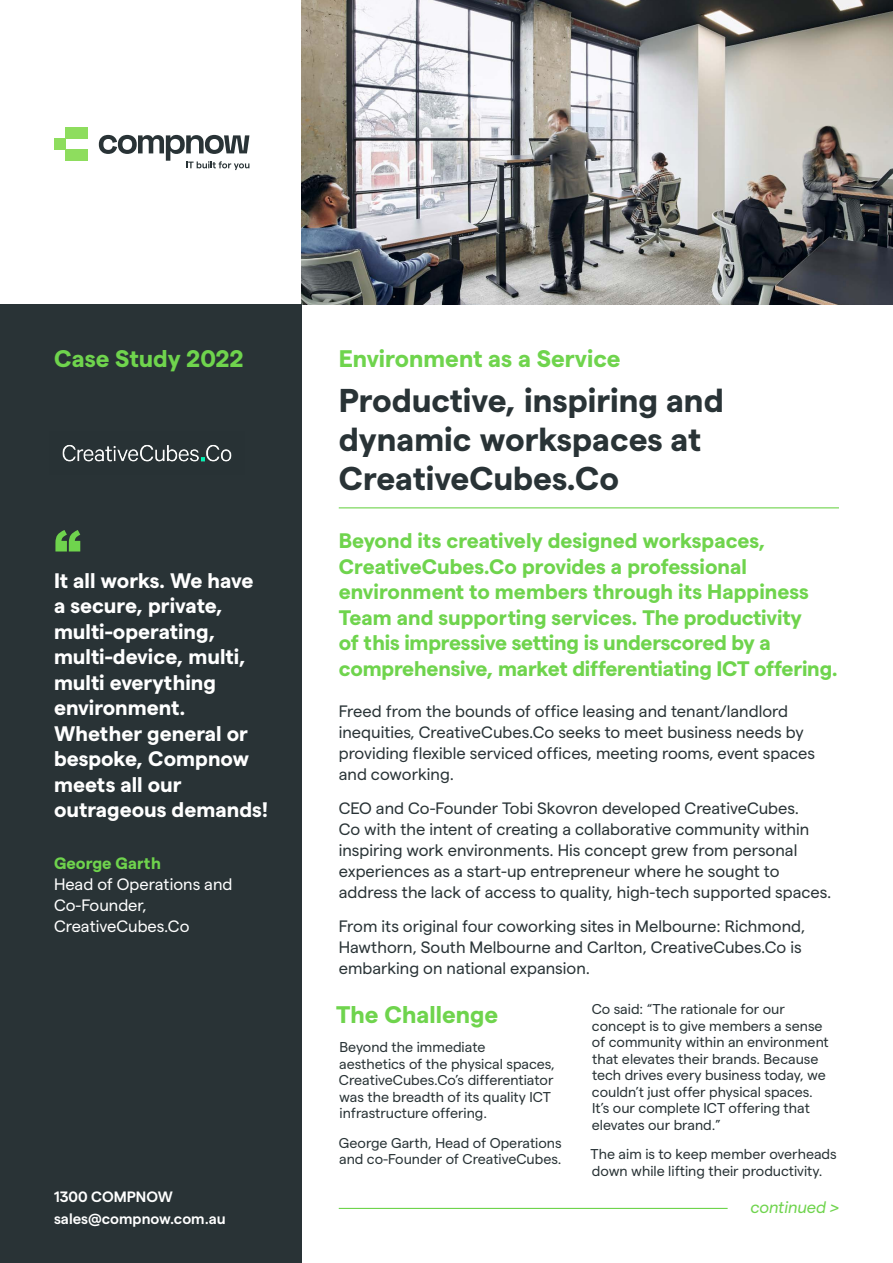
<style>
.page{position:relative;width:893px;height:1263px;background:#fff}
.page>*{position:absolute;margin:0;border:0;box-sizing:border-box;transform-origin:0 0}
.t1{font:700 33px/39px "Matter";color:#293336}
.t2{font:700 24px "Matter";color:#6fd44d}
.t3{font:700 21px/25.5px "Matter";letter-spacing:-.005em;color:#6fd44d}
.t4{font:700 21px/25.5px "Matter";color:#fff}
.t5{font:16.5px/21px "Matter";color:#293336}
.t6{font:16.5px/21px "Matter";color:#fff}
.t7{font:700 16.5px "Matter";color:#6fd44d}
.t8{font:italic 16.5px "Matter";color:#6fd44d}
.t9{font:600 15px/22.5px "Matter";color:#fff}
.t10{font:14.25px/16.5px "Matter";color:#293336}
</style>
<div class="page">
<img style="left:301px;top:0;width:592px;height:304px">
<div style="left:0;top:304px;width:301px;height:959px;background:#293336"></div>
<svg style="left:55px;top:530px;width:25px;height:21px"></svg>
<hr style="left:339px;top:1208px;width:389px;height:1px;background:#6fd44d">
<hr style="left:339px;top:507px;width:500px;height:1px;background:#6fd44d">
<img style="left:62px;top:445px;width:170px;height:17px">
<div style="left:66px;top:128px;width:22px;height:11px;background:#8edd5e"></div>
<div style="left:66px;top:150px;width:22px;height:11px;background:#8edd5e"></div>
<div style="left:55px;top:139px;width:11px;height:11px;background:#8edd5e"></div>
<svg style="left:99px;top:135px;width:150px;height:35px"></svg>
<h2 class="t2" style="left:54px;top:340px;width:191px">Case Study 2022</h2>
<p class="t4" style="left:54px;top:566px;width:216px">It all works. We have a secure, private, multi-operating, multi-device, multi, multi everything environment.<br>Whether general or bespoke, Compnow meets all our outrageous demands!</p>
<p class="t7" style="left:54px;top:851px;width:108px">George Garth</p>
<p class="t6" style="left:54px;top:872px;width:180px">Head of Operations and<br>Co-Founder,<br>CreativeCubes.Co</p>
<h2 class="t2" style="left:339px;top:340px;width:283px">Environment as a Service</h2>
<h1 class="t1" style="left:339px;top:378px;width:386px">Productive, inspiring and dynamic workspaces at<br>CreativeCubes.Co</h1>
<p class="t3" style="left:339px;top:526px;width:501px">Beyond its creatively designed workspaces, CreativeCubes.Co provides a professional environment to members through its Happiness Team and supporting services. The productivity<br>of this impressive setting is underscored by a comprehensive, market differentiating ICT offering.</p>
<p class="t5" style="left:339px;top:699px;width:478px">Freed from the bounds of office leasing and tenant/landlord inequities, CreativeCubes.Co seeks to meet business needs by providing flexible serviced offices, meeting rooms, event spaces and coworking.</p>
<p class="t5" style="left:339px;top:796px;width:494px">CEO and Co-Founder Tobi Skovron developed CreativeCubes.<br>Co with the intent of creating a collaborative community within inspiring work environments. His concept grew from personal experiences as a start-up entrepreneur where he sought to address the lack of access to quality, high-tech supported spaces.</p>
<p class="t5" style="left:339px;top:914px;width:468px">From its original four coworking sites in Melbourne: Richmond,<br>Hawthorn, South Melbourne and Carlton, CreativeCubes.Co is embarking on national expansion.</p>
<h2 class="t2" style="left:336px;top:997px;width:164px">The Challenge</h2>
<p class="t10" style="left:339px;top:1038px;width:217px">Beyond the immediate<br>aesthetics of the physical spaces,<br>CreativeCubes.Co’s differentiator was the breadth of its quality ICT infrastructure offering.</p>
<p class="t10" style="left:339px;top:1133px;width:224px">George Garth, Head of Operations and co-Founder of CreativeCubes.</p>
<p class="t10" style="left:592px;top:1000px;width:239px">Co said: “The rationale for our concept is to give members a sense of community within an environment that elevates their brands. Because tech drives every business today, we couldn’t just offer physical spaces.<br>It’s our complete ICT offering that elevates our brand.”</p>
<p class="t10" style="left:591px;top:1145px;width:248px">The aim is to keep member overheads down while lifting their productivity.</p>
<p class="t9" style="left:54px;top:1184px;width:173px">1300 COMPNOW sales@compnow.com.au</p>
<p class="t8" style="left:750px;top:1195px;width:90px">continued &gt;</p>
</div>
